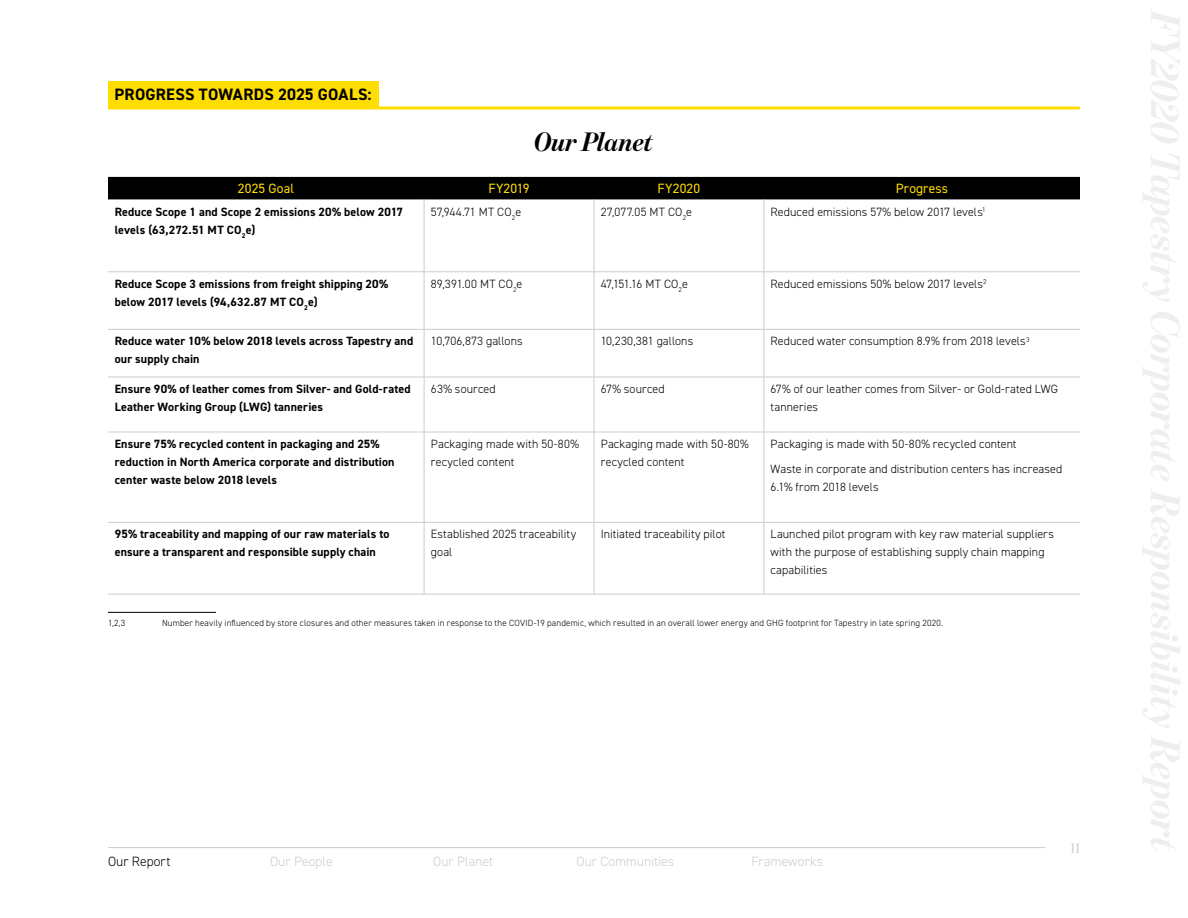
<style>
.page{position:relative;width:1188px;height:918px;background:#fff}
.page>*{position:absolute;margin:0;border:0;box-sizing:border-box;transform-origin:0 0}
.t1{font:italic 700 27px "Benton Mod Disp";letter-spacing:-.01em;color:#000}
.t2{font:700 16.5px "DIN2014";letter-spacing:.015em;color:#000}
.t3{font:15px "Benton Mod Disp";color:#ccc}
.t4{font:300 13.5px "DIN2014";letter-spacing:.005em;color:#ccc}
.t5{font:13.5px "DIN2014";letter-spacing:.01em;color:#fd0}
.t6{font:300 13.5px "DIN2014";letter-spacing:.01em;color:#000}
.t7{font:300 12px/18px "DIN2014";letter-spacing:.005em;color:#000}
.t8{font:700 12px/18px "DIN2014";letter-spacing:.015em;color:#000}
.t9{font:300 12px "DIN2014";letter-spacing:.025em;color:#000}
.t10{font:300 12px "DIN2014";letter-spacing:-.03em;color:#000}
.t11{font:300 9px "DIN2014";letter-spacing:.015em;color:#000}
</style>
<div class="page">
<hr style="left:108px;top:612px;width:108px;height:1px;background:#000">
<div style="left:108px;top:177px;width:972px;height:22px;background:#000"></div>
<hr style="left:424px;top:199px;width:1px;height:73px;background:#ccc">
<hr style="left:594px;top:199px;width:1px;height:73px;background:#ccc">
<hr style="left:108px;top:272px;width:316px;height:1px;background:#ccc">
<hr style="left:424px;top:272px;width:170px;height:1px;background:#ccc">
<hr style="left:424px;top:272px;width:1px;height:57px;background:#ccc">
<hr style="left:594px;top:272px;width:170px;height:1px;background:#ccc">
<hr style="left:594px;top:272px;width:1px;height:57px;background:#ccc">
<hr style="left:764px;top:272px;width:316px;height:1px;background:#ccc">
<hr style="left:108px;top:329px;width:316px;height:1px;background:#ccc">
<hr style="left:424px;top:329px;width:170px;height:1px;background:#ccc">
<hr style="left:424px;top:330px;width:1px;height:47px;background:#ccc">
<hr style="left:594px;top:329px;width:170px;height:1px;background:#ccc">
<hr style="left:594px;top:330px;width:1px;height:47px;background:#ccc">
<hr style="left:764px;top:329px;width:316px;height:1px;background:#ccc">
<hr style="left:108px;top:377px;width:316px;height:1px;background:#ccc">
<hr style="left:424px;top:377px;width:170px;height:1px;background:#ccc">
<hr style="left:424px;top:377px;width:1px;height:55px;background:#ccc">
<hr style="left:594px;top:377px;width:170px;height:1px;background:#ccc">
<hr style="left:594px;top:377px;width:1px;height:55px;background:#ccc">
<hr style="left:764px;top:377px;width:316px;height:1px;background:#ccc">
<hr style="left:108px;top:432px;width:316px;height:1px;background:#ccc">
<hr style="left:424px;top:432px;width:170px;height:1px;background:#ccc">
<hr style="left:424px;top:432px;width:1px;height:90px;background:#ccc">
<hr style="left:594px;top:432px;width:170px;height:1px;background:#ccc">
<hr style="left:594px;top:432px;width:1px;height:90px;background:#ccc">
<hr style="left:764px;top:432px;width:316px;height:1px;background:#ccc">
<hr style="left:424px;top:523px;width:1px;height:71px;background:#ccc">
<hr style="left:594px;top:523px;width:1px;height:71px;background:#ccc">
<hr style="left:764px;top:199px;width:1px;height:73px;background:#ccc">
<hr style="left:764px;top:272px;width:1px;height:57px;background:#ccc">
<hr style="left:764px;top:329px;width:1px;height:48px;background:#ccc">
<hr style="left:764px;top:377px;width:1px;height:55px;background:#ccc">
<hr style="left:764px;top:432px;width:1px;height:90px;background:#ccc">
<hr style="left:764px;top:523px;width:1px;height:71px;background:#ccc">
<hr style="left:108px;top:522px;width:316px;height:1px;background:#ccc">
<hr style="left:424px;top:522px;width:170px;height:1px;background:#ccc">
<hr style="left:594px;top:522px;width:170px;height:1px;background:#ccc">
<hr style="left:764px;top:522px;width:316px;height:1px;background:#ccc">
<hr style="left:108px;top:594px;width:316px;height:1px;background:#ccc">
<hr style="left:424px;top:594px;width:170px;height:1px;background:#ccc">
<hr style="left:594px;top:594px;width:170px;height:1px;background:#ccc">
<hr style="left:764px;top:594px;width:316px;height:1px;background:#ccc">
<div style="left:108px;top:81px;width:270px;height:26px;background:#fd0"></div>
<svg style="left:108px;top:106px;width:972px;height:4px;background:#ffe336"></svg>
<hr style="left:108px;top:847px;width:937px;height:1px;background:#ccc">
<h2 class="t2" style="left:115px;top:84px;width:259px">PROGRESS TOWARDS 2025 GOALS:</h2>
<h1 class="t1" style="left:534px;top:126px;width:121px">Our Planet</h1>
<p class="t5" style="left:238px;top:180px;width:58px">2025 Goal</p>
<p class="t5" style="left:488px;top:180px;width:43px">FY2019</p>
<p class="t5" style="left:658px;top:180px;width:44px">FY2020</p>
<p class="t5" style="left:896px;top:180px;width:54px">Progress</p>
<p class="t8" style="left:115px;top:202px;width:290px">Reduce Scope 1 and Scope 2 emissions 20% below 2017 levels (63,272.51 MT CO<sub>2</sub>e)</p>
<p class="t7" style="left:431px;top:202px;width:92px">57,944.71 MT CO<sub>2</sub>e</p>
<p class="t7" style="left:601px;top:202px;width:93px">27,077.05 MT CO<sub>2</sub>e</p>
<p class="t7" style="left:771px;top:202px;width:220px">Reduced emissions 57% below 2017 levels<sup>1</sup><sup>2</sup></p>
<p class="t8" style="left:115px;top:275px;width:275px">Reduce Scope 3 emissions from freight shipping 20% below 2017 levels (94,632.87 MT CO<sub>2</sub>e)</p>
<p class="t9" style="left:431px;top:276px;width:93px">89,391.00 MT CO<sub>2</sub>e</p>
<p class="t10" style="left:601px;top:276px;width:89px">47,151.16 MT CO<sub>2</sub>e</p>
<p class="t7" style="left:771px;top:275px;width:218px">Reduced emissions 50% below 2017 levels<sup>2</sup></p>
<p class="t8" style="left:115px;top:332px;width:300px">Reduce water 10% below 2018 levels across Tapestry and our supply chain</p>
<p class="t7" style="left:431px;top:332px;width:93px">10,706,873 gallons</p>
<p class="t7" style="left:601px;top:332px;width:94px">10,230,381 gallons</p>
<p class="t7" style="left:771px;top:332px;width:260px">Reduced water consumption 8.9% from 2018 levels<sup>3</sup></p>
<p class="t8" style="left:115px;top:380px;width:297px">Ensure 90% of leather comes from Silver- and Gold-rated<br>Leather Working Group (LWG) tanneries</p>
<p class="t7" style="left:431px;top:380px;width:66px">63% sourced</p>
<p class="t7" style="left:601px;top:380px;width:66px">67% sourced</p>
<p class="t7" style="left:771px;top:380px;width:289px">67% of our leather comes from Silver- or Gold-rated LWG tanneries</p>
<p class="t8" style="left:115px;top:435px;width:281px">Ensure 75% recycled content in packaging and 25% reduction in North America corporate and distribution center waste below 2018 levels</p>
<p class="t7" style="left:431px;top:435px;width:150px">Packaging made with 50-80% recycled content</p>
<p class="t7" style="left:601px;top:435px;width:150px">Packaging made with 50-80% recycled content</p>
<p class="t7" style="left:771px;top:432px;width:293px;line-height:24.8px">Packaging is made with 50-80% recycled content<br>Waste in corporate and distribution centers has increased</p>
<p class="t7" style="left:771px;top:478px;width:110px">6.1% from 2018 levels</p>
<p class="t8" style="left:115px;top:525px;width:276px">95% traceability and mapping of our raw materials to ensure a transparent and responsible supply chain</p>
<p class="t7" style="left:431px;top:525px;width:147px">Established 2025 traceability goal</p>
<p class="t7" style="left:601px;top:525px;width:126px">Initiated traceability pilot</p>
<p class="t7" style="left:771px;top:525px;width:285px">Launched pilot program with key raw material suppliers with the purpose of establishing supply chain mapping capabilities</p>
<p class="t11" style="left:108px;top:617px;width:19px">1,2,3</p>
<p class="t11" style="left:162px;top:617px;width:783px">Number heavily influenced by store closures and other measures taken in response to the COVID-19 pandemic, which resulted in an overall lower energy and GHG footprint for Tapestry in late spring 2020.</p>
<p class="t6" style="left:108px;top:853px;width:64px">Our Report</p>
<p class="t4" style="left:270px;top:853px;width:64px">Our People</p>
<p class="t4" style="left:433px;top:853px;width:62px">Our Planet</p>
<p class="t4" style="left:577px;top:853px;width:99px">Our Communities</p>
<p class="t4" style="left:751px;top:853px;width:73px">Frameworks</p>
<p class="t3" style="left:1070px;top:840px;width:11px">11</p>
</div>
